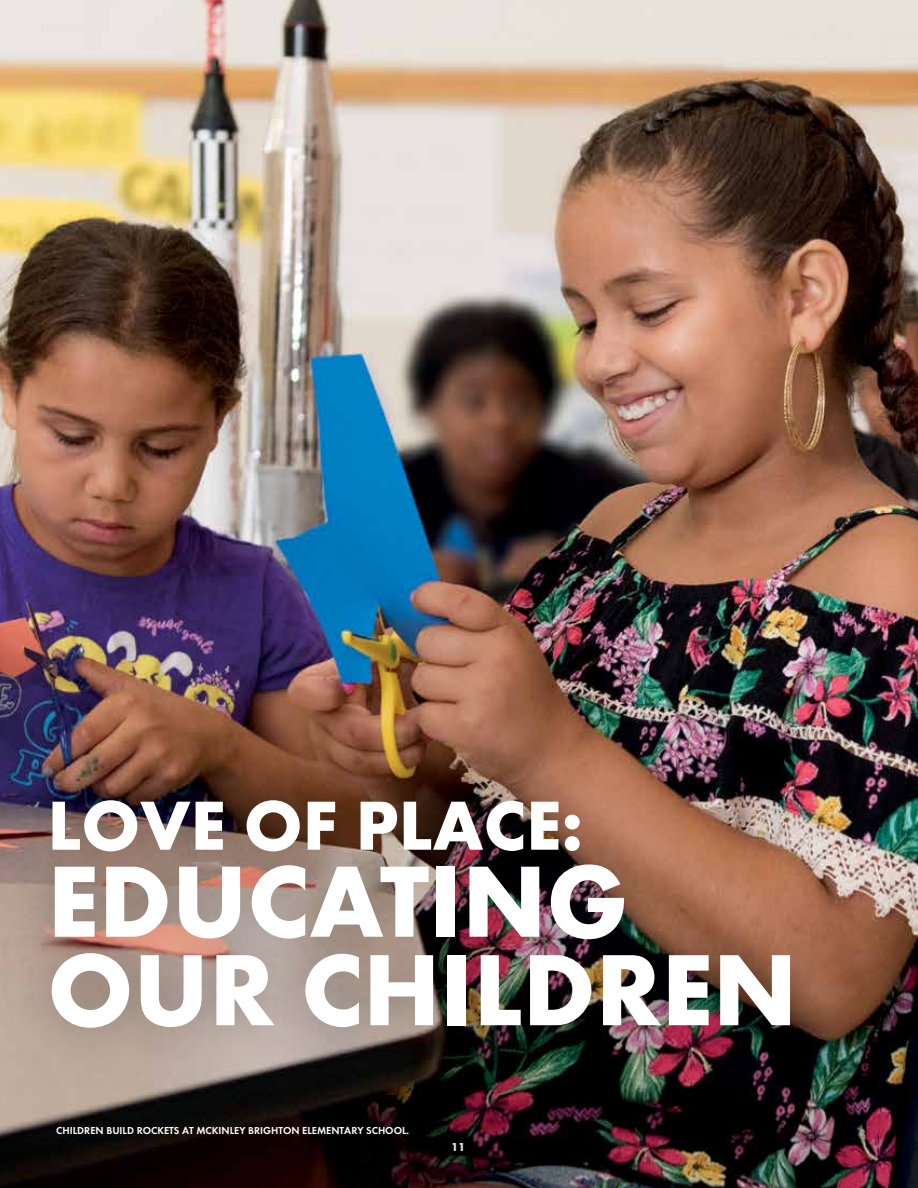
<style>
.page{position:relative;width:918px;height:1188px;background:#fff}
.page>*{position:absolute;margin:0;border:0;box-sizing:border-box;transform-origin:0 0}
.t1{font:700 105px/88.5px "Futura T";color:#fff}
.t2{font:700 72px "Futura T";color:#fff}
.t3{font:700 12px "Futura PT";color:#e1dede}
.t4{font:600 10.5px "Futura T";color:#fff}
</style>
<div class="page">
<img style="left:0;top:0;width:918px;height:1188px">
<div style="left:9px;top:758px;width:825px;height:311px;background:#000;opacity:.25"></div>
<h2 class="t2" style="left:47px;top:783px;width:537px">LOVE OF PLACE:</h2>
<h1 class="t1" style="left:47px;top:857px;width:751px">EDUCATING<br>OUR CHILDREN</h1>
<p class="t4" style="left:56px;top:1124px;width:354px">CHILDREN BUILD ROCKETS AT MCKINLEY BRIGHTON ELEMENTARY SCHOOL.</p>
<p class="t3" style="left:451px;top:1140px;width:16px">11</p>
</div>
